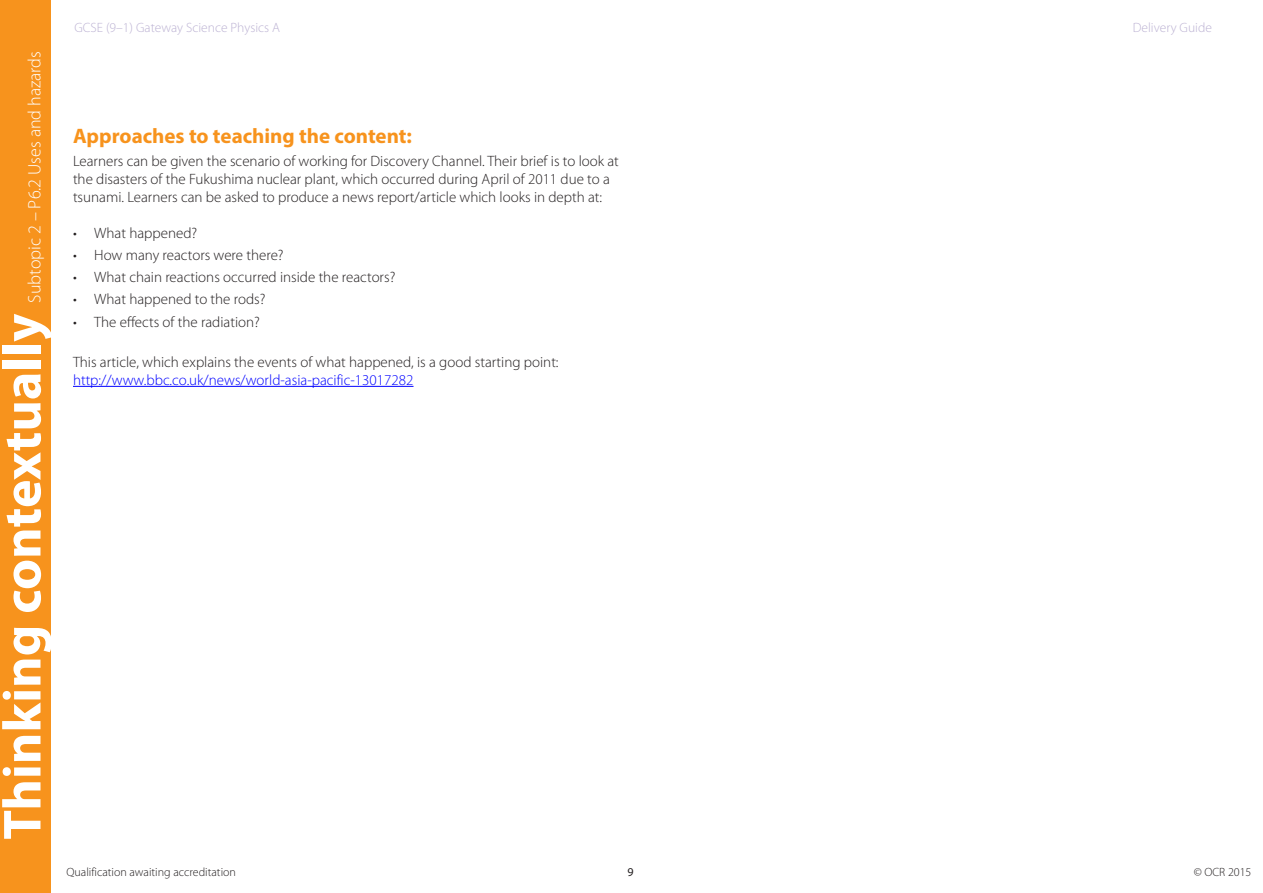
<style>
.page{position:relative;width:1263px;height:893px;background:#fff}
.page>*{position:absolute;margin:0;border:0;box-sizing:border-box;transform-origin:0 0}
.Left_heading_white{font:700 54px "Myriad Pro";color:#fff}
.t1{font:700 21px "Myriad Pro";color:#f7931d}
.Left_heading_white-2{font:300 18px "Myriad Pro";color:#fff}
.Body_10pt{font:300 15px/18px "Myriad Pro";color:#231f20}
.Body_10pt-2{font:300 15px "Myriad Pro";color:#00f}
.t2{font:300 13.5px "Myriad Pro";color:#bcb2d3}
.t3{font:300 12px "Myriad Pro";color:#231f20}
.t4{font:12px "Myriad Pro";color:#231f20}
</style>
<div class="page">
<div style="left:0;top:0;width:51px;height:893px;background:#f7931d"></div>
<hr style="left:73px;top:386px;width:340px;height:1px;background:#00f">
<p class="Left_heading_white-2" style="left:25px;top:303px;width:253px;rotate:-90deg">Subtopic 2 – P6.2 Uses and hazards</p>
<p class="Left_heading_white" style="left:-13px;top:840px;width:527px;rotate:-90deg">Thinking contextually</p>
<p class="t2" style="left:74px;top:21px;width:207px">GCSE (9–1) Gateway Science Physics A</p>
<p class="t2" style="left:1133px;top:21px;width:81px">Delivery Guide</p>
<p class="t1" style="left:73px;top:123px;width:341px">Approaches to teaching the content:</p>
<p class="Body_10pt" style="left:73px;top:152px;width:547px">Learners can be given the scenario of working for Discovery Channel. Their brief is to look at the disasters of the Fukushima nuclear plant, which occurred during April of 2011 due to a tsunami. Learners can be asked to produce a news report/article which looks in depth at:</p>
<p class="Body_10pt" style="left:73px;top:224px;width:126px">• What happened?</p>
<p class="Body_10pt" style="left:73px;top:246px;width:212px">• How many reactors were there?</p>
<p class="Body_10pt" style="left:73px;top:268px;width:324px">• What chain reactions occurred inside the reactors?</p>
<p class="Body_10pt" style="left:73px;top:291px;width:194px">• What happened to the rods?</p>
<p class="Body_10pt" style="left:73px;top:313px;width:188px">• The effects of the radiation?</p>
<p class="Body_10pt" style="left:73px;top:353px;width:487px">This article, which explains the events of what happened, is a good starting point:</p>
<p class="Body_10pt-2" style="left:73px;top:372px;width:342px">http://www.bbc.co.uk/news/world-asia-pacific-13017282</p>
<p class="t3" style="left:67px;top:866px;width:171px">Qualification awaiting accreditation</p>
<p class="t4" style="left:627px;top:865px;width:8px">9</p>
<p class="t3" style="left:1194px;top:866px;width:59px">© OCR 2015</p>
</div>
